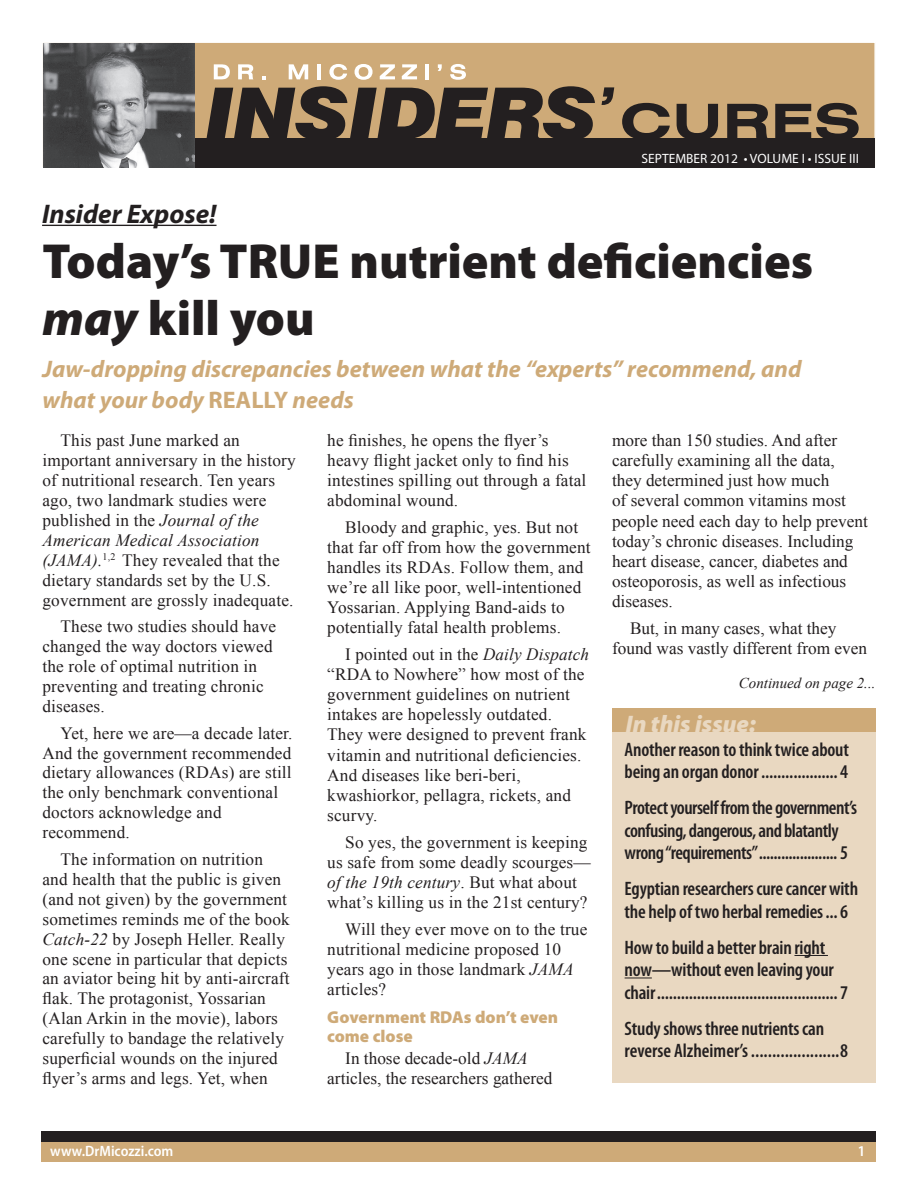
<style>
.page{position:relative;width:918px;height:1188px;background:#fff}
.page>*{position:absolute;margin:0;border:0;box-sizing:border-box;transform-origin:0 0}
.t1{font:900 49.5px/57px "Myriad Pro";color:#231f20}
.t2{font:italic 700 27px "Myriad Pro";color:#231f20}
.t3{font:italic 700 24px/31.5px "Myriad Pro";color:#ceaa78}
.t4{font:italic 900 24px "Myriad Pro";color:#e9d8c1}
.t5{font:600 condensed 19.5px/22.5px "Myriad Pro";letter-spacing:-.01em;color:#231f20}
.t6{font:17.25px/20.1px "Times New Roman";letter-spacing:.01em;color:#231f20}
.t7{font:900 17.25px/18.9px "Myriad Pro";color:#ceaa78}
.t8{font:italic 15px "Times New Roman";color:#231f20}
.t9{font:600 semi-condensed 15px "Myriad Pro";color:#fff}
.t10{font:13.5px "Myriad Pro";color:#fff}
.s1{font-style:italic}
.s2{font-style:normal}
</style>
<div class="page">
<div style="left:41px;top:1136px;width:835px;height:26px;background:#ceaa78"></div>
<div style="left:41px;top:1131px;width:835px;height:10px;background:#231f20"></div>
<div style="left:42px;top:42px;width:833px;height:125px;background:#ceaa78"></div>
<svg style="left:622px;top:103px;width:48px;height:36px"></svg>
<svg style="left:677px;top:104px;width:41px;height:35px"></svg>
<svg style="left:727px;top:104px;width:41px;height:35px"></svg>
<svg style="left:775px;top:103px;width:84px;height:36px"></svg>
<svg style="left:214px;top:64px;width:16px;height:15px"></svg>
<svg style="left:238px;top:64px;width:15px;height:15px"></svg>
<svg style="left:262px;top:76px;width:4px;height:3px"></svg>
<svg style="left:289px;top:64px;width:19px;height:15px"></svg>
<hr style="left:317px;top:64px;width:4px;height:15px;background:#fff">
<svg style="left:329px;top:64px;width:18px;height:16px"></svg>
<svg style="left:355px;top:64px;width:18px;height:16px"></svg>
<svg style="left:380px;top:64px;width:15px;height:15px"></svg>
<svg style="left:402px;top:64px;width:15px;height:15px"></svg>
<hr style="left:425px;top:64px;width:4px;height:15px;background:#fff">
<svg style="left:438px;top:64px;width:4px;height:7px"></svg>
<svg style="left:450px;top:64px;width:16px;height:16px"></svg>
<svg style="left:206px;top:86px;width:389px;height:53px"></svg>
<svg style="left:602px;top:87px;width:12px;height:18px"></svg>
<div style="left:43px;top:139px;width:831px;height:28px;background:#231f20"></div>
<img style="left:43px;top:43px;width:151px;height:124px">
<div style="left:612px;top:723px;width:264px;height:359px;background:#e9d8c1"></div>
<hr style="left:794px;top:955px;width:34px;height:1px;background:#231f20">
<svg style="left:625px;top:977px;width:27px;height:1px"></svg>
<div style="left:612px;top:708px;width:264px;height:24px;background:#ceaa78"></div>
<hr style="left:42px;top:225px;width:175px;height:1px;background:#231f20">
<h2 class="t2" style="left:42px;top:196px;width:176px">Insider Expose!</h2>
<p class="t10" style="left:641px;top:150px;width:219px">SEPTEMBER 2012 • VOLUME I • ISSUE III</p>
<h1 class="t1" style="left:42px;top:231px;width:772px">Today’s TRUE nutrient deficiencies <span class="s1">may</span> kill you</h1>
<h3 class="t3" style="left:42px;top:352px;width:760px">Jaw-dropping discrepancies between what the “experts” recommend, and what your body <span class="s2">REALLY</span> needs</h3>
<p class="t6" style="left:42px;top:430px;width:255px;text-indent:18px">This past June marked an important anniversary in the history of nutritional research. Ten years ago, two landmark studies were published in the <span class="s1">Journal of the<br>American Medical Association (JAMA).</span><sup>1,2</sup> They revealed that the dietary standards set by the U.S. government are grossly inadequate.</p>
<p class="t6" style="left:42px;top:616px;width:235px;text-indent:18px">These two studies should have changed the way doctors viewed the role of optimal nutrition in preventing and treating chronic diseases.</p>
<p class="t6" style="left:42px;top:723px;width:252px;text-indent:18px">Yet, here we are—a decade later.<br>And the government recommended dietary allowances (RDAs) are still the only benchmark conventional doctors acknowledge and recommend.</p>
<p class="t6" style="left:42px;top:849px;width:249px;text-indent:18px">The information on nutrition and health that the public is given (and not given) by the government sometimes reminds me of the book <span class="s1">Catch-22</span> by Joseph Heller. Really one scene in particular that depicts an aviator being hit by anti-aircraft flak. The protagonist, Yossarian (Alan Arkin in the movie), labors carefully to bandage the relatively superficial wounds on the injured flyer’s arms and legs. Yet, when</p>
<p class="t6" style="left:327px;top:430px;width:261px">he finishes, he opens the flyer’s heavy flight jacket only to find his intestines spilling out through a fatal abdominal wound.</p>
<p class="t6" style="left:327px;top:517px;width:265px;text-indent:18px">Bloody and graphic, yes. But not that far off from how the government handles its RDAs. Follow them, and we’re all like poor, well-intentioned Yossarian. Applying Band-aids to potentially fatal health problems.</p>
<p class="t6" style="left:327px;top:644px;width:263px;text-indent:18px">I pointed out in the <span class="s1">Daily Dispatch </span>“RDA to Nowhere” how most of the government guidelines on nutrient intakes are hopelessly outdated.<br>They were designed to prevent frank vitamin and nutritional deficiencies.<br>And diseases like beri-beri, kwashiorkor, pellagra, rickets, and scurvy.</p>
<p class="t6" style="left:327px;top:831px;width:265px;text-indent:18px">So yes, the government is keeping us safe from some deadly scourges— <span class="s1">of the 19th century</span>. But what about what’s killing us in the 21st century?</p>
<p class="t6" style="left:327px;top:918px;width:262px;text-indent:18px">Will they ever move on to the true nutritional medicine proposed 10 years ago in those landmark <span class="s1">JAMA </span>articles?</p>
<p class="t7" style="left:327px;top:1007px;width:232px">Government RDAs don’t even come close</p>
<p class="t6" style="left:327px;top:1048px;width:227px;text-align:center">In those decade-old <span class="s1">JAMA </span>articles, the researchers gathered</p>
<p class="t6" style="left:612px;top:430px;width:257px">more than 150 studies. And after carefully examining all the data, they determined just how much<br>of several common vitamins most people need each day to help prevent today’s chronic diseases. Including heart disease, cancer, diabetes and osteoporosis, as well as infectious diseases.</p>
<p class="t6" style="left:612px;top:618px;width:257px;text-indent:18px">But, in many cases, what they found was vastly different from even</p>
<p class="t8" style="left:739px;top:672px;width:138px">Continued on page 2...</p>
<h3 class="t4" style="left:626px;top:708px;width:132px">In this issue:</h3>
<p class="t5" style="left:625px;top:737px;width:226px">Another reason to think twice about being an organ donor................... 4</p>
<p class="t5" style="left:625px;top:796px;width:234px">Protect yourself from the government’s confusing, dangerous, and blatantly wrong “requirements”..................... 5</p>
<p class="t5" style="left:625px;top:877px;width:235px">Egyptian researchers cure cancer with the help of two herbal remedies... 6</p>
<p class="t5" style="left:625px;top:935px;width:225px">How to build a better brain right now—without even leaving your chair............................................. 7</p>
<p class="t5" style="left:625px;top:1016px;width:225px">Study shows three nutrients can reverse Alzheimer’s.....................8</p>
<p class="t9" style="left:50px;top:1142px;width:125px">www.DrMicozzi.com</p>
<p class="t9" style="left:858px;top:1142px;width:9px">1</p>
</div>
